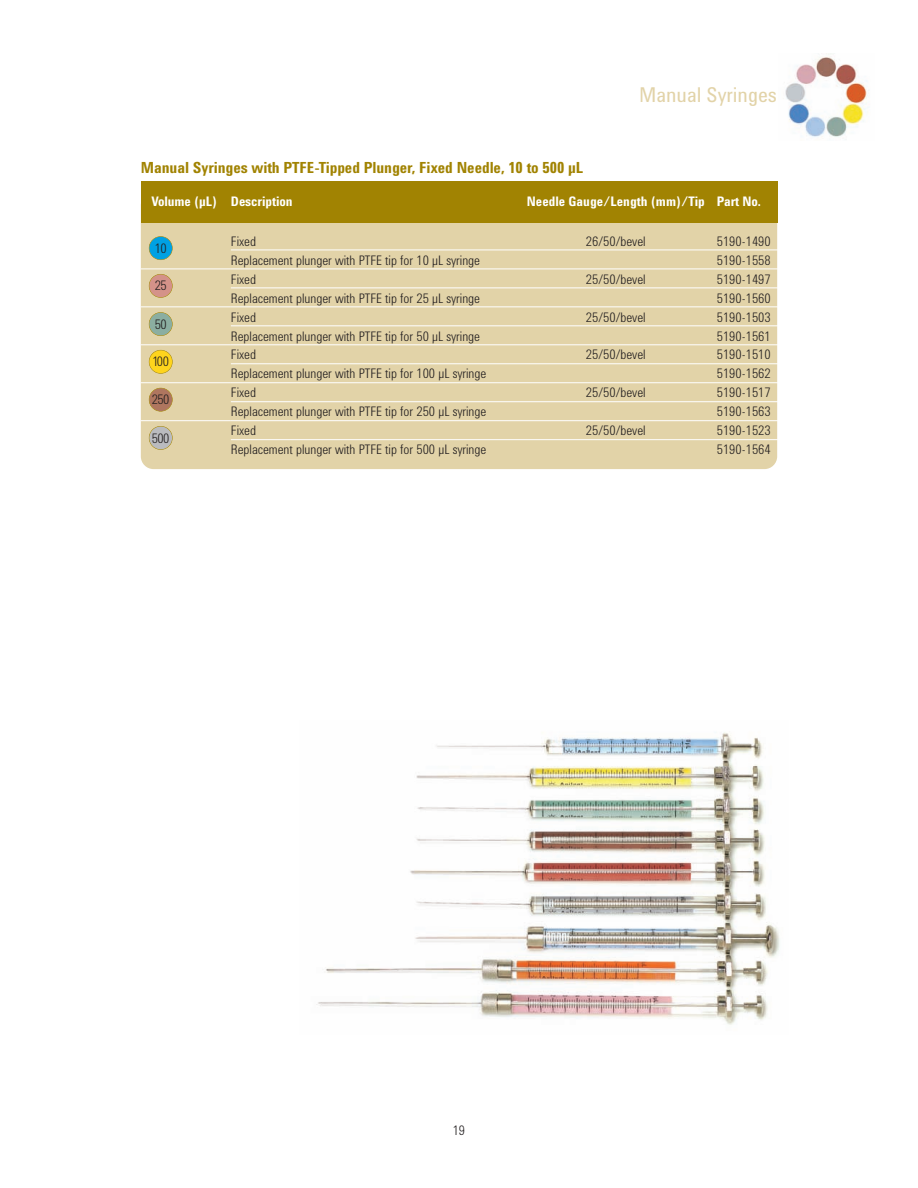
<style>
.page{position:relative;width:918px;height:1188px;background:#fff}
.page>*{position:absolute;margin:0;border:0;box-sizing:border-box;transform-origin:0 0}
.t1{font:21px "Agilent Cond";color:#e2d3a8}
.t2{font:700 15.75px "Agilent Cond";letter-spacing:-.005em;color:#a18302}
.t3{font:300 13.5px "Agilent Cond";color:#231f20}
.t4{font:700 13.5px "Agilent Cond";letter-spacing:-.005em;color:#fff}
</style>
<div class="page">
<div style="left:141px;top:193px;width:636px;height:276px;background:#e2d3a8;border-radius:13px"></div>
<div style="left:141px;top:181px;width:636px;height:42px;background:#a18302"></div>
<img style="left:785px;top:53px;width:84px;height:84px">
<div style="left:149px;top:237px;width:23px;height:23px;background:#00a1e3;border-radius:50%"></div>
<div style="left:149px;top:236px;width:24px;height:24px;border:1px solid #a18302;border-radius:50%"></div>
<div style="left:149px;top:274px;width:23px;height:23px;background:#d49289;border-radius:50%"></div>
<div style="left:149px;top:274px;width:24px;height:24px;border:1px solid #a18302;border-radius:50%"></div>
<div style="left:149px;top:313px;width:23px;height:23px;background:#8baea1;border-radius:50%"></div>
<div style="left:149px;top:312px;width:24px;height:24px;border:1px solid #a18302;border-radius:50%"></div>
<div style="left:149px;top:350px;width:23px;height:23px;background:#fed41d;border-radius:50%"></div>
<div style="left:149px;top:350px;width:24px;height:24px;border:1px solid #a18302;border-radius:50%"></div>
<div style="left:149px;top:388px;width:23px;height:23px;background:#af765f;border-radius:50%"></div>
<div style="left:149px;top:388px;width:24px;height:24px;border:1px solid #a18302;border-radius:50%"></div>
<div style="left:149px;top:426px;width:23px;height:23px;background:#babbbe;border-radius:50%"></div>
<div style="left:149px;top:426px;width:24px;height:24px;border:1px solid #a18302;border-radius:50%"></div>
<img style="left:316px;top:732px;width:464px;height:293px">
<hr style="left:141px;top:269px;width:90px;height:1px;background:#fff">
<hr style="left:231px;top:250px;width:558px;height:1px;background:#fff">
<hr style="left:231px;top:269px;width:558px;height:1px;background:#fff">
<hr style="left:141px;top:306px;width:90px;height:1px;background:#fff">
<hr style="left:231px;top:288px;width:558px;height:1px;background:#fff">
<hr style="left:231px;top:306px;width:558px;height:1px;background:#fff">
<hr style="left:141px;top:344px;width:90px;height:1px;background:#fff">
<hr style="left:231px;top:325px;width:558px;height:1px;background:#fff">
<hr style="left:231px;top:344px;width:558px;height:1px;background:#fff">
<hr style="left:141px;top:382px;width:90px;height:1px;background:#fff">
<hr style="left:231px;top:363px;width:558px;height:1px;background:#fff">
<hr style="left:231px;top:382px;width:558px;height:1px;background:#fff">
<hr style="left:141px;top:420px;width:90px;height:1px;background:#fff">
<hr style="left:231px;top:401px;width:558px;height:1px;background:#fff">
<hr style="left:231px;top:420px;width:558px;height:1px;background:#fff">
<hr style="left:231px;top:439px;width:558px;height:1px;background:#fff">
<h1 class="t1" style="left:639px;top:87px;width:140px">Manual Syringes</h1>
<p class="t2" style="left:141px;top:162px;width:444px">Manual Syringes with PTFE-Tipped Plunger, Fixed Needle, 10 to 500 µL</p>
<p class="t4" style="left:151px;top:197px;width:143px">Volume (µL) Description</p>
<p class="t4" style="left:527px;top:197px;width:236px">Needle Gauge/Length (mm)/Tip Part No.</p>
<p class="t3" style="left:231px;top:236px;width:27px">Fixed</p>
<p class="t3" style="left:586px;top:236px;width:61px">26/50/bevel</p>
<p class="t3" style="left:717px;top:236px;width:56px">5190-1490</p>
<p class="t3" style="left:231px;top:255px;width:251px">Replacement plunger with PTFE tip for 10 µL syringe</p>
<p class="t3" style="left:717px;top:255px;width:56px">5190-1558</p>
<p class="t3" style="left:231px;top:274px;width:27px">Fixed</p>
<p class="t3" style="left:586px;top:274px;width:61px">25/50/bevel</p>
<p class="t3" style="left:717px;top:274px;width:56px">5190-1497</p>
<p class="t3" style="left:231px;top:293px;width:251px">Replacement plunger with PTFE tip for 25 µL syringe</p>
<p class="t3" style="left:717px;top:293px;width:56px">5190-1560</p>
<p class="t3" style="left:231px;top:312px;width:27px">Fixed</p>
<p class="t3" style="left:586px;top:312px;width:61px">25/50/bevel</p>
<p class="t3" style="left:717px;top:312px;width:56px">5190-1503</p>
<p class="t3" style="left:231px;top:331px;width:251px">Replacement plunger with PTFE tip for 50 µL syringe</p>
<p class="t3" style="left:717px;top:331px;width:56px">5190-1561</p>
<p class="t3" style="left:231px;top:350px;width:27px">Fixed</p>
<p class="t3" style="left:586px;top:350px;width:61px">25/50/bevel</p>
<p class="t3" style="left:717px;top:350px;width:56px">5190-1510</p>
<p class="t3" style="left:231px;top:369px;width:257px">Replacement plunger with PTFE tip for 100 µL syringe</p>
<p class="t3" style="left:717px;top:369px;width:56px">5190-1562</p>
<p class="t3" style="left:231px;top:388px;width:27px">Fixed</p>
<p class="t3" style="left:586px;top:388px;width:61px">25/50/bevel</p>
<p class="t3" style="left:717px;top:388px;width:56px">5190-1517</p>
<p class="t3" style="left:231px;top:407px;width:257px">Replacement plunger with PTFE tip for 250 µL syringe</p>
<p class="t3" style="left:717px;top:407px;width:56px">5190-1563</p>
<p class="t3" style="left:231px;top:426px;width:27px">Fixed</p>
<p class="t3" style="left:586px;top:426px;width:61px">25/50/bevel</p>
<p class="t3" style="left:717px;top:426px;width:56px">5190-1523</p>
<p class="t3" style="left:231px;top:445px;width:257px">Replacement plunger with PTFE tip for 500 µL syringe</p>
<p class="t3" style="left:717px;top:445px;width:56px">5190-1564</p>
<p class="t3" style="left:155px;top:243px;width:13px">10</p>
<p class="t3" style="left:155px;top:281px;width:13px">25</p>
<p class="t3" style="left:155px;top:319px;width:13px">50</p>
<p class="t3" style="left:152px;top:357px;width:18px">100</p>
<p class="t3" style="left:152px;top:395px;width:19px">250</p>
<p class="t3" style="left:152px;top:433px;width:19px">500</p>
<p class="t3" style="left:453px;top:1125px;width:14px">19</p>
</div>
